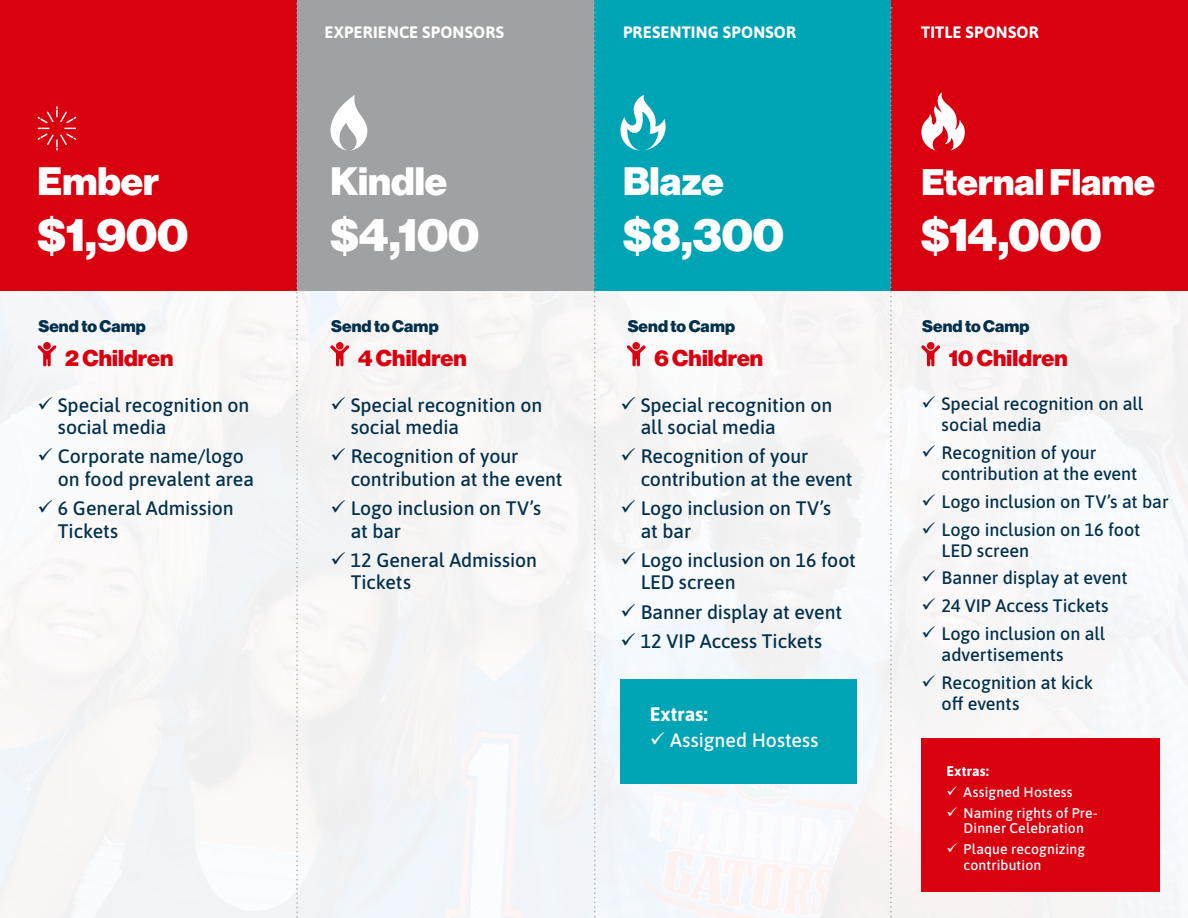
<style>
.page{position:relative;width:1188px;height:918px;background:#fff}
.page>*{position:absolute;margin:0;border:0;box-sizing:border-box;transform-origin:0 0}
.Body_Milo{font:46.2px "N Haas Grotesk DS Pro 95 Blk";letter-spacing:-.005em;color:#fff}
.t1{font:38.85px "N Haas Grotesk DS Pro 95 Blk";color:#fff}
.t2{font:36.15px "N Haas Grotesk DS Pro 95 Blk";color:#fff}
.Body_Milo-2{font:22.5px "N Haas Grotesk DS Pro 95 Blk";letter-spacing:.005em;color:#d9000f}
.t3{font:500 19.5px/22.5px "Asap";letter-spacing:-.005em;color:#03314c}
.t4{font:500 19.5px "Asap";letter-spacing:.005em;color:#fff}
.Body_Bullet{font:700 19.5px "Asap";letter-spacing:.01em;color:#fff}
.t5{font:500 18px/21px "Asap";letter-spacing:-.005em;color:#03314c}
.Body_Milo-3{font:700 16.5px "Asap";letter-spacing:.01em;color:#fff}
.Body_Milo-4{font:16.5px "N Haas Grotesk DS Pro 95 Blk";letter-spacing:.005em;color:#03314c}
.t6{font:500 14.1px/15.3px "Asap";letter-spacing:.01em;color:#fff}
.Body_Bullet-2{font:700 14.1px "Asap";letter-spacing:.02em;color:#fff}
</style>
<div class="page">
<div style="left:0;top:291px;width:1188px;height:627px;background:#f7f6f7"></div>
<div style="left:0;top:0;width:297px;height:291px;background:#d9000f"></div>
<div style="left:620px;top:679px;width:237px;height:104px;background:#00a5b5"></div>
<div style="left:921px;top:738px;width:239px;height:153px;background:#d9000f"></div>
<div style="left:594px;top:0;width:297px;height:291px;background:#00a5b5"></div>
<div style="left:891px;top:0;width:297px;height:291px;background:#d9000f"></div>
<div style="left:297px;top:0;width:297px;height:291px;background:#a0a1a2"></div>
<svg style="left:38px;top:106px;width:38px;height:45px"></svg>
<svg style="left:921px;top:93px;width:44px;height:58px"></svg>
<svg style="left:620px;top:95px;width:46px;height:56px"></svg>
<svg style="left:330px;top:95px;width:37px;height:56px"></svg>
<svg style="left:296px;top:3px;width:2px;height:915px"></svg>
<svg style="left:594px;top:2px;width:2px;height:916px"></svg>
<svg style="left:890px;top:7px;width:2px;height:911px"></svg>
<svg style="left:43px;top:342px;width:8px;height:8px"></svg>
<svg style="left:37px;top:345px;width:19px;height:21px"></svg>
<div style="left:336px;top:342px;width:8px;height:8px;background:#d9000f;border-radius:50%"></div>
<svg style="left:330px;top:345px;width:19px;height:21px"></svg>
<div style="left:632px;top:342px;width:8px;height:8px;background:#d9000f;border-radius:50%"></div>
<svg style="left:627px;top:345px;width:19px;height:21px"></svg>
<div style="left:927px;top:342px;width:8px;height:8px;background:#d9000f;border-radius:50%"></div>
<svg style="left:921px;top:345px;width:19px;height:21px"></svg>
<svg style="left:39px;top:397px;width:13px;height:12px"></svg>
<svg style="left:39px;top:448px;width:13px;height:13px"></svg>
<svg style="left:39px;top:500px;width:13px;height:13px"></svg>
<svg style="left:622px;top:397px;width:13px;height:12px"></svg>
<svg style="left:622px;top:448px;width:13px;height:13px"></svg>
<svg style="left:622px;top:500px;width:13px;height:13px"></svg>
<svg style="left:622px;top:552px;width:13px;height:13px"></svg>
<svg style="left:622px;top:604px;width:13px;height:12px"></svg>
<svg style="left:622px;top:633px;width:13px;height:13px"></svg>
<svg style="left:923px;top:396px;width:12px;height:12px"></svg>
<svg style="left:923px;top:445px;width:12px;height:12px"></svg>
<svg style="left:923px;top:494px;width:12px;height:12px"></svg>
<svg style="left:923px;top:522px;width:12px;height:11px"></svg>
<svg style="left:923px;top:570px;width:12px;height:12px"></svg>
<svg style="left:923px;top:598px;width:12px;height:12px"></svg>
<svg style="left:923px;top:626px;width:12px;height:12px"></svg>
<svg style="left:923px;top:675px;width:12px;height:11px"></svg>
<svg style="left:332px;top:397px;width:13px;height:12px"></svg>
<svg style="left:332px;top:448px;width:13px;height:13px"></svg>
<svg style="left:332px;top:500px;width:13px;height:13px"></svg>
<svg style="left:332px;top:552px;width:13px;height:13px"></svg>
<h2 class="t1" style="left:38px;top:158px;width:123px">Ember</h2>
<p class="Body_Milo-3" style="left:324px;top:20px;width:181px">EXPERIENCE SPONSORS</p>
<p class="Body_Milo-3" style="left:623px;top:20px;width:175px">PRESENTING SPONSOR</p>
<p class="Body_Milo-3" style="left:921px;top:20px;width:119px">TITLE SPONSOR</p>
<h2 class="t1" style="left:330px;top:158px;width:118px">Kindle</h2>
<h2 class="t1" style="left:623px;top:158px;width:102px">Blaze</h2>
<h2 class="t2" style="left:921px;top:161px;width:235px">Eternal Flame</h2>
<p class="Body_Milo" style="left:38px;top:208px;width:152px">$1,900</p>
<p class="Body_Milo" style="left:330px;top:207px;width:150px">$4,100</p>
<p class="Body_Milo" style="left:623px;top:207px;width:162px">$8,300</p>
<p class="Body_Milo" style="left:921px;top:207px;width:182px">$14,000</p>
<p class="Body_Milo-4" style="left:38px;top:316px;width:109px">Send to Camp</p>
<p class="Body_Milo-2" style="left:65px;top:345px;width:110px">2 Children</p>
<p class="t3" style="left:58px;top:393px;width:193px">Special recognition on social media</p>
<p class="t3" style="left:58px;top:444px;width:198px">Corporate name/logo on food prevalent area</p>
<p class="t3" style="left:58px;top:496px;width:177px">6 General Admission<br>Tickets</p>
<p class="Body_Milo-4" style="left:331px;top:316px;width:109px">Send to Camp</p>
<p class="Body_Milo-2" style="left:358px;top:345px;width:110px">4 Children</p>
<p class="t3" style="left:351px;top:393px;width:193px">Special recognition on social media</p>
<p class="t3" style="left:351px;top:444px;width:213px">Recognition of your contribution at the event</p>
<p class="t3" style="left:351px;top:496px;width:192px">Logo inclusion on TV’s at bar</p>
<p class="t3" style="left:351px;top:548px;width:188px">12 General Admission<br>Tickets</p>
<p class="Body_Milo-4" style="left:628px;top:316px;width:109px">Send to Camp</p>
<p class="Body_Milo-2" style="left:654px;top:345px;width:110px">6 Children</p>
<p class="t3" style="left:641px;top:393px;width:193px">Special recognition on all social media</p>
<p class="t3" style="left:641px;top:444px;width:213px">Recognition of your contribution at the event</p>
<p class="t3" style="left:641px;top:496px;width:192px">Logo inclusion on TV’s at bar</p>
<p class="t3" style="left:641px;top:548px;width:217px">Logo inclusion on 16 foot<br>LED screen</p>
<p class="t3" style="left:641px;top:600px;width:203px">Banner display at event</p>
<p class="t3" style="left:641px;top:629px;width:183px">12 VIP Access Tickets</p>
<p class="Body_Bullet" style="left:650px;top:700px;width:59px">Extras:</p>
<p class="t4" style="left:670px;top:727px;width:150px">Assigned Hostess</p>
<p class="Body_Milo-4" style="left:922px;top:316px;width:109px">Send to Camp</p>
<p class="Body_Milo-2" style="left:949px;top:345px;width:120px">10 Children</p>
<p class="t5" style="left:942px;top:393px;width:203px">Special recognition on all social media</p>
<p class="t5" style="left:942px;top:441px;width:197px">Recognition of your contribution at the event</p>
<p class="t5" style="left:942px;top:490px;width:228px">Logo inclusion on TV’s at bar</p>
<p class="t5" style="left:942px;top:518px;width:200px">Logo inclusion on 16 foot<br>LED screen</p>
<p class="t5" style="left:942px;top:567px;width:188px">Banner display at event</p>
<p class="t5" style="left:942px;top:594px;width:169px">24 VIP Access Tickets</p>
<p class="t5" style="left:942px;top:622px;width:165px">Logo inclusion on all advertisements</p>
<p class="t5" style="left:942px;top:671px;width:153px">Recognition at kick off events</p>
<p class="Body_Bullet-2" style="left:946px;top:761px;width:44px">Extras:</p>
<p class="t6" style="left:964px;top:784px;width:111px">Assigned Hostess</p>
<p class="t6" style="left:964px;top:805px;width:136px">Naming rights of Pre-<br>Dinner Celebration</p>
<p class="t6" style="left:964px;top:841px;width:123px">Plaque recognizing contribution</p>
</div>
